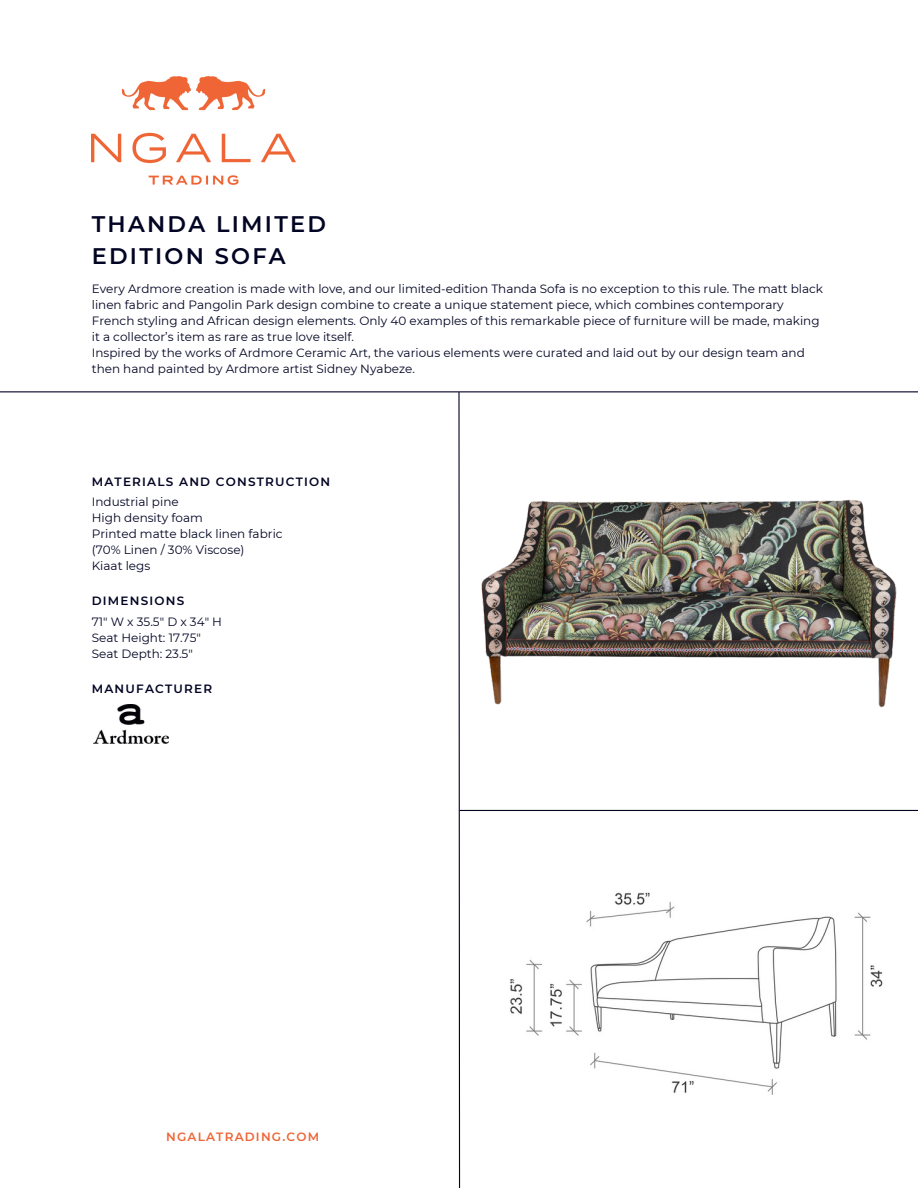
<style>
.page{position:relative;width:918px;height:1188px;background:#fff}
.page>*{position:absolute;margin:0;border:0;box-sizing:border-box;transform-origin:0 0}
.t1{font:600 22.5px/31.5px "Montserrat";letter-spacing:.1em;color:#020423}
.t2{font:12px/16px "Montserrat";color:#020423}
.t3{font:600 12px "Montserrat";letter-spacing:.1em;color:#020423}
.t4{font:600 12px "Montserrat";letter-spacing:.1em;color:#ef6535}
</style>
<div class="page">
<img style="left:92px;top:77px;width:203px;height:108px">
<img style="left:481px;top:499px;width:416px;height:209px">
<svg style="left:458px;top:392px;width:3px;height:796px"></svg>
<hr style="left:0;top:391px;width:918px;height:1px;background:#020423">
<hr style="left:460px;top:810px;width:458px;height:1px;background:#020423">
<img style="left:510px;top:892px;width:373px;height:203px">
<img style="left:94px;top:704px;width:74px;height:40px">
<h1 class="t1" style="left:92px;top:208px;width:236px">THANDA LIMITED<br>EDITION SOFA</h1>
<p class="t2" style="left:92px;top:280px;width:733px">Every Ardmore creation is made with love, and our limited-edition Thanda Sofa is no exception to this rule. The matt black linen fabric and Pangolin Park design combine to create a unique statement piece, which combines contemporary French styling and African design elements. Only 40 examples of this remarkable piece of furniture will be made, making it a collector’s item as rare as true love itself.<br>Inspired by the works of Ardmore Ceramic Art, the various elements were curated and laid out by our design team and then hand painted by Ardmore artist Sidney Nyabeze.</p>
<p class="t3" style="left:92px;top:474px;width:240px">MATERIALS AND CONSTRUCTION</p>
<p class="t2" style="left:92px;top:494px;width:192px">Industrial pine<br>High density foam<br>Printed matte black linen fabric (70% Linen / 30% Viscose)<br>Kiaat legs</p>
<p class="t3" style="left:92px;top:594px;width:94px">DIMENSIONS</p>
<p class="t2" style="left:92px;top:613px;width:132px">71" W x 35.5" D x 34" H<br>Seat Height: 17.75"<br>Seat Depth: 23.5"</p>
<p class="t3" style="left:92px;top:681px;width:122px">MANUFACTURER</p>
<p class="t4" style="left:166px;top:1130px;width:155px">NGALATRADING.COM</p>
</div>
